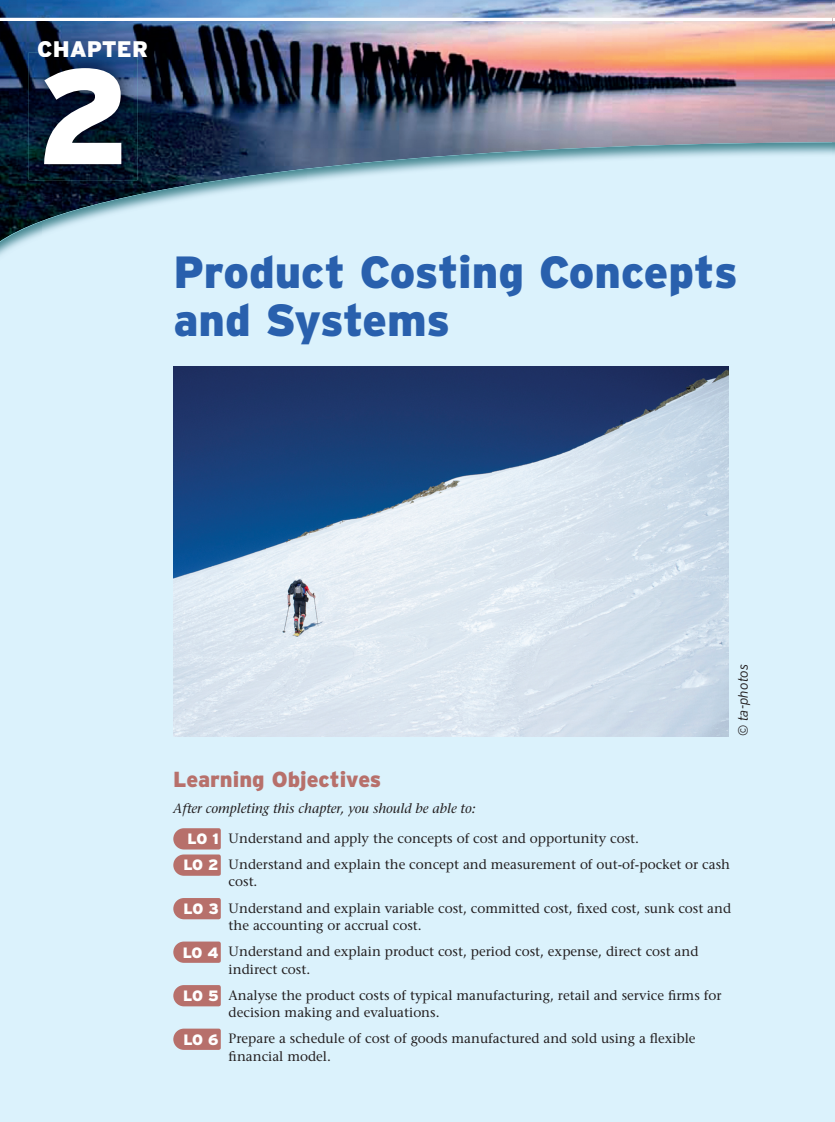
<style>
.page{position:relative;width:835px;height:1122px;background:#fff}
.page>*{position:absolute;margin:0;border:0;box-sizing:border-box;transform-origin:0 0}
.t1{font:900 135px "Interstate";color:#fff}
.t2{font:900 45px/48px "Interstate";color:#2960ad}
.t3{font:900 22.5px "Interstate";color:#fff}
.t4{font:900 21.75px "Interstate";color:#b7706b}
.t5{font:900 15px/26px "Interstate";letter-spacing:-.025em;color:#fff}
.t6{font:13.5px/26.2px "Stone Serif";color:#231f20}
.t7{font:italic 13.5px "Stone Serif";color:#231f20}
.t8{font:italic 300 13.5px "Interstate";letter-spacing:-.005em;color:#231f20}
.s1{color:#fbfbfb}
.s2{color:#fcfcfc}
</style>
<div class="page">
<div style="left:0;top:19px;width:835px;height:1102px;background:#dbf2fc"></div>
<img style="left:0;top:0;width:835px;height:249px">
<hr style="left:0;top:18px;width:835px;height:2px;background:#fff">
<img style="left:29px;top:52px;width:108px;height:128px">
<img style="left:38px;top:52px;width:99px;height:5px">
<svg style="left:173px;top:828px;width:48px;height:47px;background:#bc8582"></svg>
<svg style="left:173px;top:898px;width:48px;height:21px"></svg>
<svg style="left:173px;top:941px;width:48px;height:21px"></svg>
<svg style="left:173px;top:985px;width:48px;height:21px"></svg>
<svg style="left:173px;top:1028px;width:48px;height:21px"></svg>
<svg style="left:832px;top:18px;width:3px;height:231px"></svg>
<img style="left:173px;top:367px;width:555px;height:369px">
<h3 class="t3" style="left:37px;top:40px;width:112px">CH<span class="s1">A</span><span class="s2">P</span>TER</h3>
<h1 class="t1" style="left:37px;top:67px;width:96px">2</h1>
<h2 class="t2" style="left:173px;top:252px;width:566px">Product Costing Concepts and Systems</h2>
<p class="t8" style="left:737px;top:736px;width:74px;rotate:-90deg">© ta-photos</p>
<h3 class="t4" style="left:173px;top:770px;width:209px">Learning Objectives</h3>
<p class="t7" style="left:173px;top:802px;width:304px">After completing this chapter, you should be able to:</p>
<p class="t6" style="left:228px;top:826px;width:503px">Understand and apply the concepts of cost and opportunity cost.<br>Understand and explain the concept and measurement of out-of-pocket or cash</p>
<p class="t6" style="left:228px;top:869px;width:504px">cost.<br>Understand and explain variable cost, committed cost, fixed cost, sunk cost and</p>
<p class="t6" style="left:228px;top:913px;width:471px">the accounting or accrual cost.<br>Understand and explain product cost, period cost, expense, direct cost and</p>
<p class="t6" style="left:228px;top:956px;width:494px">indirect cost.<br>Analyse the product costs of typical manufacturing, retail and service firms for</p>
<p class="t6" style="left:228px;top:1000px;width:468px">decision making and evaluations.<br>Prepare a schedule of cost of goods manufactured and sold using a flexible</p>
<p class="t6" style="left:228px;top:1043px;width:104px">financial model.</p>
<p class="t5" style="left:183px;top:827px;width:37px">LO 1<br>LO 2</p>
<p class="t5" style="left:184px;top:897px;width:37px">LO 3</p>
<p class="t5" style="left:183px;top:940px;width:37px">LO 4</p>
<p class="t5" style="left:183px;top:984px;width:37px">LO 5</p>
<p class="t5" style="left:183px;top:1027px;width:37px">LO 6</p>
</div>
